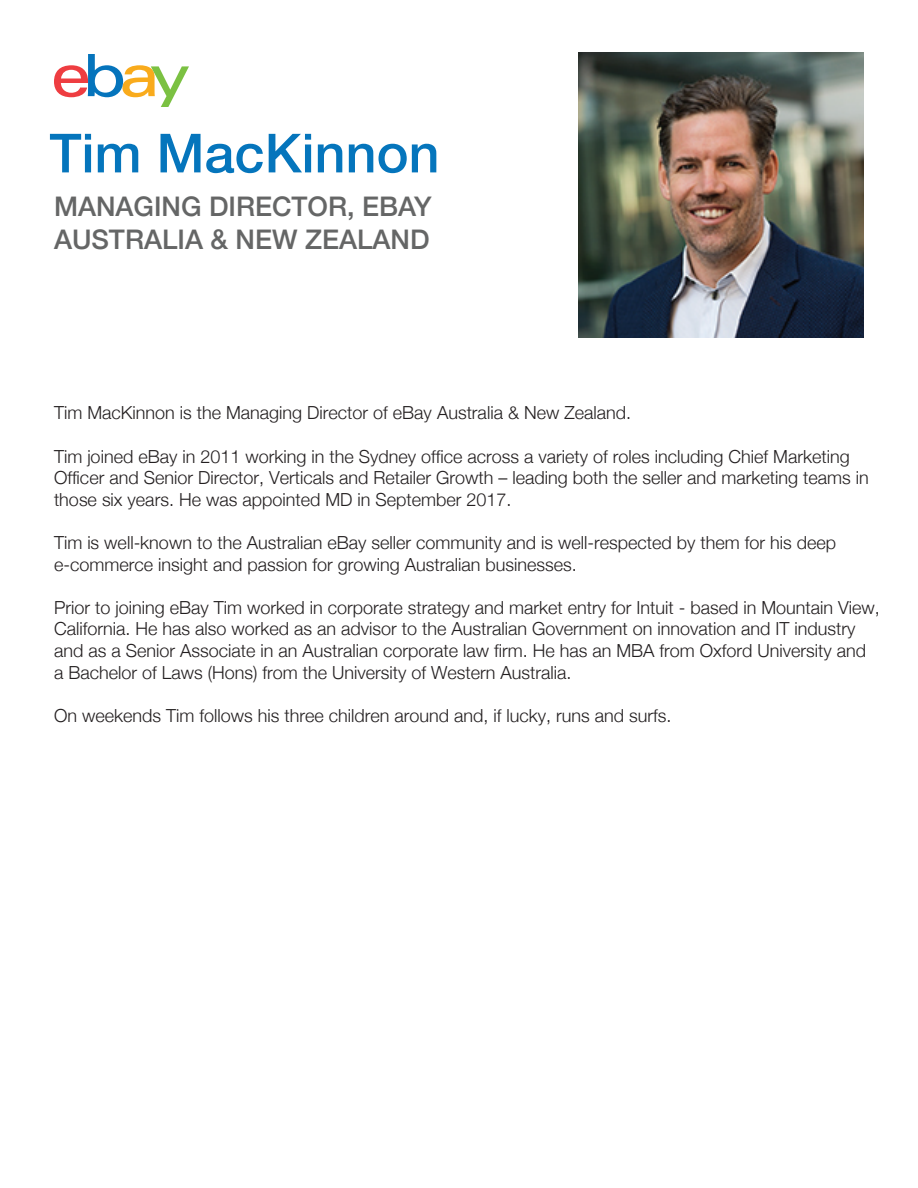
<style>
.page{position:relative;width:918px;height:1188px;background:#fff}
.page>*{position:absolute;margin:0;border:0;box-sizing:border-box;transform-origin:0 0}
.t1{font:500 54px "Helvetica Neue";color:#0575bc}
.t2{font:500 27px/32.4px "Helvetica Neue";color:#656666}
.t3{font:300 18px/21.6px "Helvetica Neue";color:#231f20}
</style>
<div class="page">
<img style="left:578px;top:53px;width:286px;height:285px">
<svg style="left:54px;top:54px;width:135px;height:53px"></svg>
<h1 class="t1" style="left:50px;top:110px;width:392px">Tim MacKinnon</h1>
<h2 class="t2" style="left:54px;top:188px;width:379px">MANAGING DIRECTOR, EBAY<br>AUSTRALIA &amp; NEW ZEALAND</h2>
<p class="t3" style="left:54px;top:401px;width:579px">Tim MacKinnon is the Managing Director of eBay Australia &amp; New Zealand.</p>
<p class="t3" style="left:54px;top:444px;width:816px">Tim joined eBay in 2011 working in the Sydney office across a variety of roles including Chief Marketing<br>Officer and Senior Director, Verticals and Retailer Growth – leading both the seller and marketing teams in those six years. He was appointed MD in September 2017.</p>
<p class="t3" style="left:54px;top:530px;width:784px">Tim is well-known to the Australian eBay seller community and is well-respected by them for his deep e-commerce insight and passion for growing Australian businesses.</p>
<p class="t3" style="left:54px;top:595px;width:828px">Prior to joining eBay Tim worked in corporate strategy and market entry for Intuit - based in Mountain View, California. He has also worked as an advisor to the Australian Government on innovation and IT industry and as a Senior Associate in an Australian corporate law firm. He has an MBA from Oxford University and a Bachelor of Laws (Hons) from the University of Western Australia.</p>
<p class="t3" style="left:54px;top:703px;width:619px">On weekends Tim follows his three children around and, if lucky, runs and surfs.</p>
</div>
